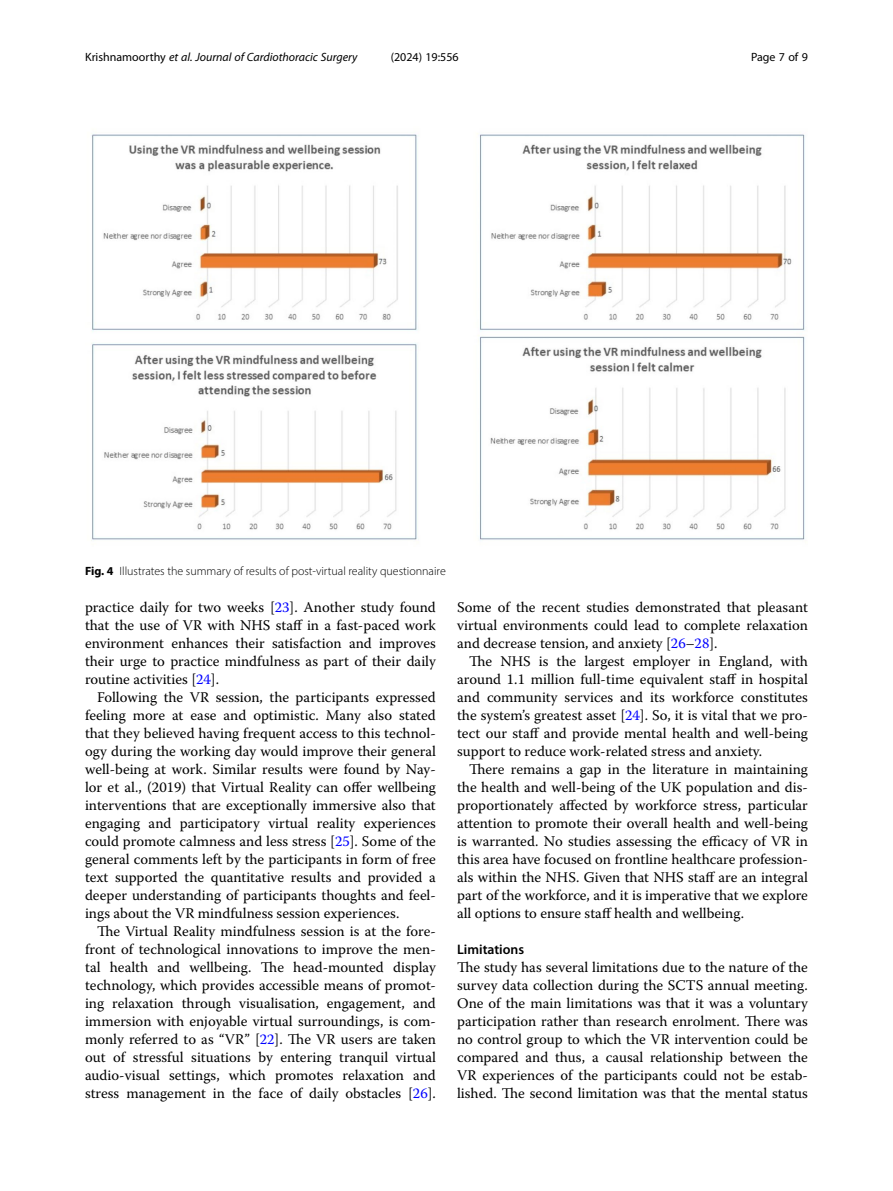
<style>
.page{position:relative;width:893px;height:1191px;background:#fff}
.page>*{position:absolute;margin:0;border:0;box-sizing:border-box;transform-origin:0 0}
.Body_Text_Indent{font:14.7px/18px "Warnock Pro";color:#000;text-align:justify}
.Body_Text{font:14.7px/18px "Warnock Pro";color:#000;text-align:justify}
.Head_2{font:600 13.8px "Myriad Pro";color:#000}
.Figure_Caption{font:300 12px "Myriad Pro";color:#000}
.t1{font:italic 12px "Myriad Pro";color:#000}
.t2{font:12px "Myriad Pro";color:#000}
.s1{font-style:normal}
.s2{font-weight:700}
.s3{color:#00f}
</style>
<div class="page">
<img style="left:91px;top:133px;width:714px;height:408px">
<p class="t1" style="left:85px;top:50px;width:274px"><span class="s1">Krishnamoorthy</span> et al. Journal of Cardiothoracic Surgery</p>
<p class="t2" style="left:391px;top:50px;width:70px">(2024) 19:556</p>
<p class="t2" style="left:751px;top:50px;width:58px">Page 7 of 9</p>
<p class="Figure_Caption" style="left:85px;top:563px;width:362px"><span class="s2">Fig. 4</span> Illustrates the summary of results of post-virtual reality questionnaire</p>
<p class="Body_Text_Indent" style="left:85px;top:598px;width:352px">practice daily for two weeks [<span class="s3">23</span>]. Another study found that the use of VR with NHS staff in a fast-paced work environment enhances their satisfaction and improves their urge to practice mindfulness as part of their daily routine activities [<span class="s3">24</span>].</p>
<p class="Body_Text_Indent" style="left:85px;top:688px;width:352px;text-indent:12px">Following the VR session, the participants expressed feeling more at ease and optimistic. Many also stated that they believed having frequent access to this technol&shy;ogy during the working day would improve their general well-being at work. Similar results were found by Nay&shy;lor et al., (2019) that Virtual Reality can offer wellbeing interventions that are exceptionally immersive also that engaging and participatory virtual reality experiences could promote calmness and less stress [<span class="s3">25</span>]. Some of the general comments left by the participants in form of free text supported the quantitative results and provided a deeper understanding of participants thoughts and feel&shy;ings about the VR mindfulness session experiences.</p>
<p class="Body_Text_Indent" style="left:85px;top:922px;width:352px;text-indent:12px">The Virtual Reality mindfulness session is at the fore&shy;front of technological innovations to improve the men&shy;tal health and wellbeing. The head-mounted display technology, which provides accessible means of promot&shy;ing relaxation through visualisation, engagement, and immersion with enjoyable virtual surroundings, is com&shy;monly referred to as “VR” [<span class="s3">22</span>]. The VR users are taken out of stressful situations by entering tranquil virtual audio-visual settings, which promotes relaxation and stress management in the face of daily obstacles [<span class="s3">26</span>].</p>
<p class="Body_Text_Indent" style="left:457px;top:598px;width:352px">Some of the recent studies demonstrated that pleasant virtual environments could lead to complete relaxation and decrease tension, and anxiety [<span class="s3">26</span>–<span class="s3">28</span>].</p>
<p class="Body_Text_Indent" style="left:457px;top:652px;width:352px;text-indent:12px">The NHS is the largest employer in England, with around 1.1 million full-time equivalent staff in hospital and community services and its workforce constitutes the system’s greatest asset [<span class="s3">24</span>]. So, it is vital that we pro&shy;tect our staff and provide mental health and well-being support to reduce work-related stress and anxiety.</p>
<p class="Body_Text_Indent" style="left:457px;top:760px;width:352px;text-indent:12px">There remains a gap in the literature in maintaining the health and well-being of the UK population and dis&shy;proportionately affected by workforce stress, particular attention to promote their overall health and well-being is warranted. No studies assessing the efficacy of VR in this area have focused on frontline healthcare profession&shy;als within the NHS. Given that NHS staff are an integral part of the workforce, and it is imperative that we explore all options to ensure staff health and wellbeing.</p>
<p class="Head_2" style="left:457px;top:941px;width:69px">Limitations</p>
<p class="Body_Text" style="left:457px;top:958px;width:352px">The study has several limitations due to the nature of the survey data collection during the SCTS annual meeting.<br>One of the main limitations was that it was a voluntary participation rather than research enrolment. There was no control group to which the VR intervention could be compared and thus, a causal relationship between the VR experiences of the participants could not be estab&shy;lished. The second limitation was that the mental status</p>
</div>
